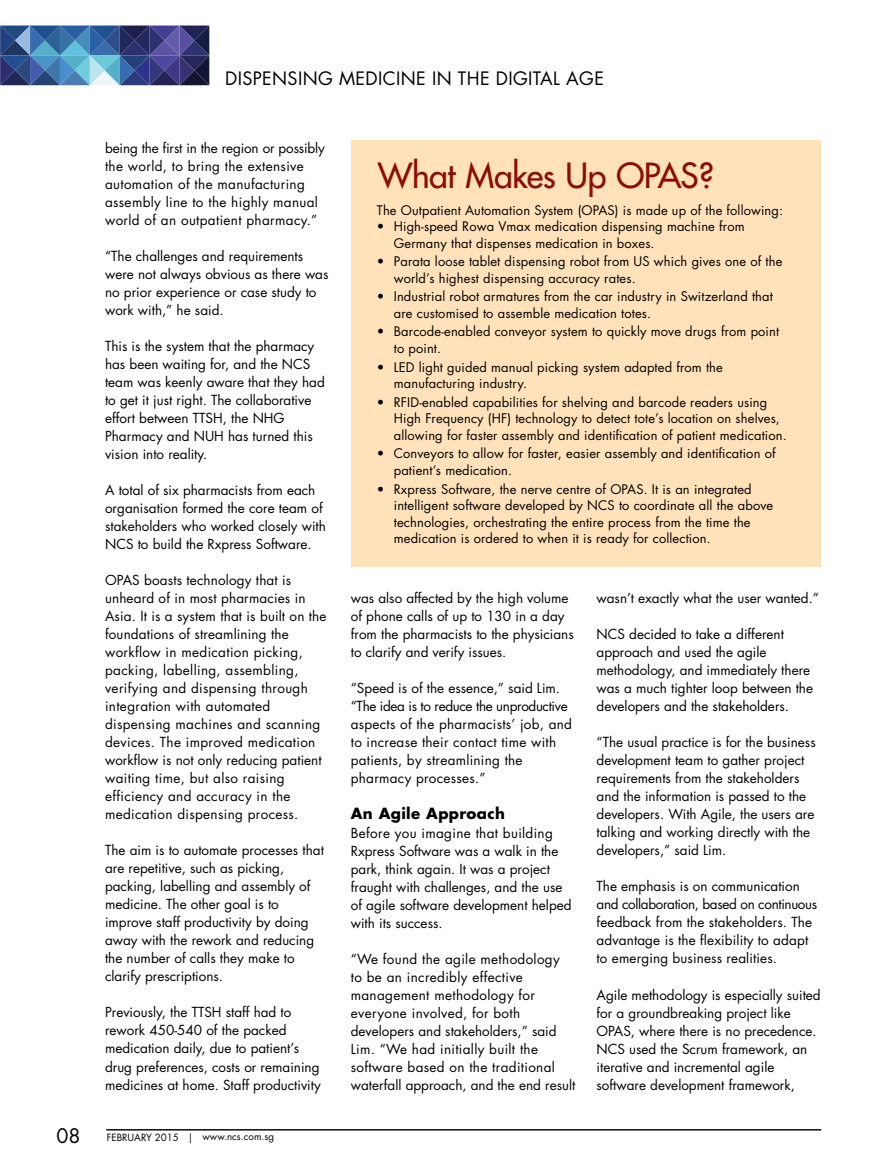
<style>
.page{position:relative;width:885px;height:1170px;background:#fff}
.page>*{position:absolute;margin:0;border:0;box-sizing:border-box;transform-origin:0 0}
.t1{font:33.75px "Futura";letter-spacing:-.015em;color:#8b0e04}
.t2{font:19.5px "Futura";color:#000}
.t3{font:18px "Futura";letter-spacing:.02em;color:#000}
.t4{font:700 15px "Futura";letter-spacing:.025em;color:#000}
.t5{font:13.5px/18px "Futura";color:#000}
.t6{font:13.5px/18px "Futura";letter-spacing:.025em;color:#000}
.t7{font:13.5px/18px "Futura";letter-spacing:.02em;color:#000}
.t8{font:12.9px/16.5px "Futura";letter-spacing:.01em;color:#000}
.t9{font:9.75px "Futura";color:#000}
</style>
<div class="page">
<svg style="left:0;top:26px;width:209px;height:59px;background:#436195"></svg>
<div style="left:351px;top:140px;width:470px;height:427px;background:#ffe1ba"></div>
<hr style="left:106px;top:1129px;width:715px;height:1px;background:#000">
<h3 class="t3" style="left:225px;top:67px;width:60px">Dispensing</h3>
<h3 class="t3" style="left:339px;top:67px;width:37px">Medicin</h3>
<h3 class="t3" style="left:416px;top:67px;width:102px">e in the Digit</h3>
<h3 class="t3" style="left:540px;top:67px;width:65px">al Age</h3>
<p class="t6" style="left:105px;top:139px;width:221px">being the first in the region or possibly the world, to bring the extensive automation of the manufacturing assembly line to the highly manual world of an outpatient pharmacy.”</p>
<p class="t5" style="left:105px;top:247px;width:225px">“The challenges and requirements were not always obvious as there was no prior experience or case study to work with,” he said.</p>
<p class="t5" style="left:105px;top:337px;width:221px">This is the system that the pharmacy has been waiting for, and the NCS team was keenly aware that they had to get it just right. The collaborative effort between TTSH, the NHG<br>Pharmacy and NUH has turned this vision into reality.</p>
<p class="t5" style="left:105px;top:481px;width:222px">A total of six pharmacists from each organisation formed the core team of stakeholders who worked closely with NCS to build the Rxpress Software.</p>
<p class="t6" style="left:105px;top:571px;width:223px">OPAS boasts technology that is unheard of in most pharmacies in Asia. It is a system that is built on the foundations of streamlining the workflow in medication picking, packing, labelling, assembling, verifying and dispensing through integration with automated dispensing machines and scanning devices. The improved medication workflow is not only reducing patient waiting time, but also raising efficiency and accuracy in the medication dispensing process.</p>
<p class="t5" style="left:105px;top:841px;width:220px">The aim is to automate processes that are repetitive, such as picking, packing, labelling and assembly of medicine. The other goal is to improve staff productivity by doing away with the rework and reducing the number of calls they make to clarify prescriptions.</p>
<p class="t5" style="left:105px;top:1003px;width:217px">Previously, the TTSH staff had to rework 450-540 of the packed medication daily, due to patient’s drug preferences, costs or remaining medicines at home. Staff productivity</p>
<h2 class="t2" style="left:57px;top:1122px;width:26px">08</h2>
<p class="t9" style="left:107px;top:1130px;width:169px">february 2015 | www.ncs.com.sg</p>
<h1 class="t1" style="left:378px;top:154px;width:337px">What Makes Up OPAS?</h1>
<p class="t8" style="left:377px;top:202px;width:408px">The Outpatient Automation System (OPAS) is made up of the following:</p>
<p class="t8" style="left:394px;top:218px;width:352px;text-indent:-17px">• High-speed Rowa Vmax medication dispensing machine from<br>Germany that dispenses medication in boxes.</p>
<p class="t8" style="left:394px;top:253px;width:390px;text-indent:-17px">• Parata loose tablet dispensing robot from US which gives one of the world’s highest dispensing accuracy rates.</p>
<p class="t8" style="left:394px;top:288px;width:380px;text-indent:-17px">• Industrial robot armatures from the car industry in Switzerland that are customised to assemble medication totes.</p>
<p class="t8" style="left:394px;top:323px;width:387px;text-indent:-17px">• Barcode-enabled conveyor system to quickly move drugs from point to point.</p>
<p class="t8" style="left:394px;top:359px;width:330px;text-indent:-17px">• LED light guided manual picking system adapted from the manufacturing industry.</p>
<p class="t8" style="left:394px;top:394px;width:394px;text-indent:-17px">• RFID-enabled capabilities for shelving and barcode readers using<br>High Frequency (HF) technology to detect tote’s location on shelves, allowing for faster assembly and identification of patient medication.</p>
<p class="t8" style="left:394px;top:445px;width:383px;text-indent:-17px">• Conveyors to allow for faster, easier assembly and identification of patient’s medication.</p>
<p class="t8" style="left:394px;top:480px;width:381px;text-indent:-17px">• Rxpress Software, the nerve centre of OPAS. It is an integrated intelligent software developed by NCS to coordinate all the above technologies, orchestrating the entire process from the time the medication is ordered to when it is ready for collection.</p>
<p class="t5" style="left:351px;top:589px;width:224px">was also affected by the high volume of phone calls of up to 130 in a day from the pharmacists to the physicians to clarify and verify issues.</p>
<p class="t7" style="left:351px;top:679px;width:223px">“Speed is of the essence,” said Lim. “The idea is to reduce the unproductive aspects of the pharmacists’ job, and to increase their contact time with patients, by streamlining the pharmacy processes.”</p>
<p class="t4" style="left:351px;top:803px;width:156px">An Agile Approach</p>
<p class="t5" style="left:351px;top:823px;width:222px">Before you imagine that building<br>Rxpress Software was a walk in the park, think again. It was a project fraught with challenges, and the use of agile software development helped with its success.</p>
<p class="t6" style="left:351px;top:949px;width:226px">“We found the agile methodology<br>to be an incredibly effective management methodology for everyone involved, for both developers and stakeholders,” said<br>Lim. “We had initially built the software based on the traditional waterfall approach, and the end result</p>
<p class="t5" style="left:596px;top:589px;width:224px">wasn’t exactly what the user wanted.”</p>
<p class="t5" style="left:596px;top:625px;width:218px">NCS decided to take a different approach and used the agile methodology, and immediately there was a much tighter loop between the developers and the stakeholders.</p>
<p class="t5" style="left:596px;top:733px;width:221px">“The usual practice is for the business development team to gather project requirements from the stakeholders and the information is passed to the developers. With Agile, the users are talking and working directly with the developers,” said Lim.</p>
<p class="t5" style="left:596px;top:877px;width:222px">The emphasis is on communication and collaboration, based on continuous feedback from the stakeholders. The advantage is the flexibility to adapt to emerging business realities.</p>
<p class="t5" style="left:596px;top:985px;width:226px">Agile methodology is especially suited for a groundbreaking project like OPAS, where there is no precedence.<br>NCS used the Scrum framework, an iterative and incremental agile software development framework,</p>
</div>
